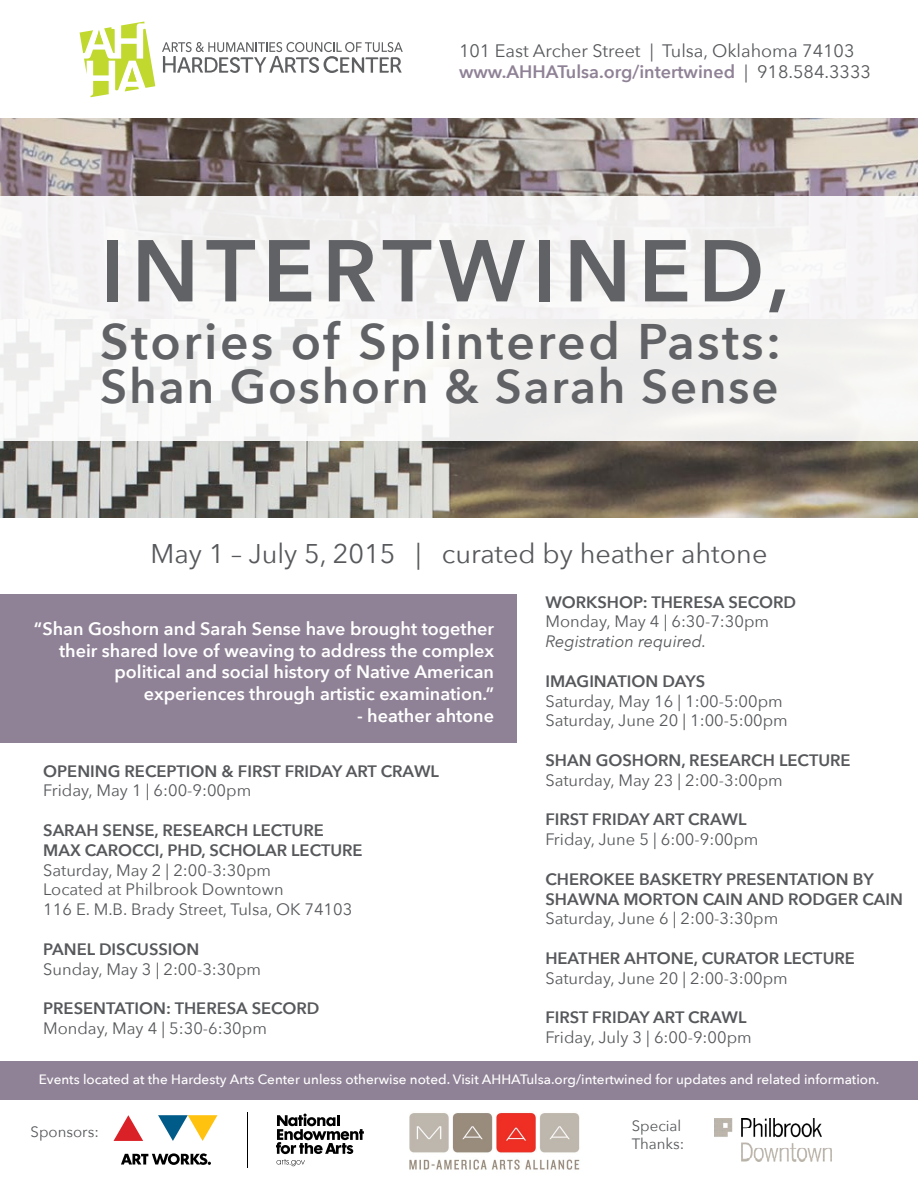
<style>
.page{position:relative;width:918px;height:1188px;background:#fff}
.page>*{position:absolute;margin:0;border:0;box-sizing:border-box;transform-origin:0 0}
.t1{font:600 86.7px "Avenir Next";letter-spacing:.08em;color:#606265}
.t2{font:600 49.8px "Avenir Next";letter-spacing:.05em;color:#606265}
.t3{font:600 47.25px "Avenir Next";letter-spacing:.04em;color:#606265}
.t4{font:27px "Avenir Next";color:#56585b}
.t5{font:600 18px/21.6px "Avenir Next";color:#fff;text-align:right}
.t6{font:18px/21.6px "Avenir Next";color:#56585b}
.t7{font:16.5px/19.8px "Avenir Next";color:#56585b}
.t8{font:600 16.5px/19.8px "Avenir Next";color:#56585b}
.t9{font:italic 16.5px "Avenir Next";color:#56585b}
.t10{font:15px/18px "Avenir Next";color:#56585b}
.t11{font:500 13.5px "Avenir Next";color:#fff}
.s1{font-weight:600;color:#8f8296}
</style>
<div class="page">
<svg style="left:80px;top:22px;width:75px;height:75px"></svg>
<svg style="left:162px;top:42px;width:241px;height:31px"></svg>
<img style="left:409px;top:1113px;width:171px;height:57px">
<hr style="left:247px;top:1112px;width:1px;height:55px;background:#000">
<svg style="left:114px;top:1115px;width:29px;height:26px"></svg>
<svg style="left:158px;top:1115px;width:59px;height:26px"></svg>
<svg style="left:121px;top:1153px;width:90px;height:12px"></svg>
<svg style="left:276px;top:1114px;width:88px;height:52px"></svg>
<div style="left:0;top:1062px;width:918px;height:38px;background:#8f8296"></div>
<img style="left:715px;top:1118px;width:117px;height:43px">
<img style="left:0;top:119px;width:918px;height:398px">
<div style="left:0;top:196px;width:918px;height:244px;background:#f4f3f3"></div>
<div style="left:0;top:594px;width:517px;height:148px;background:#8f8296"></div>
<p class="t6" style="left:459px;top:39px;width:413px">101 East Archer Street | Tulsa, Oklahoma 74103 <span class="s1">www.AHHATulsa.org/intertwined</span> | 918.584.3333</p>
<h1 class="t1" style="left:100px;top:197px;width:691px">INTERTWINED,</h1>
<h2 class="t2" style="left:100px;top:299px;width:682px">Stories of Splintered Pasts:</h2>
<h3 class="t3" style="left:100px;top:346px;width:680px">Shan Goshorn &amp; Sarah Sense</h3>
<h3 class="t4" style="left:151px;top:530px;width:618px">May 1 – July 5, 2015 | curated by heather ahtone</h3>
<p class="t5" style="left:34px;top:618px;width:462px">“Shan Goshorn and Sarah Sense have brought together their shared love of weaving to address the complex political and social history of Native American experiences through artistic examination.”</p>
<p class="t5" style="left:357px;top:704px;width:139px">- heather ahtone</p>
<p class="t8" style="left:43px;top:761px;width:397px">OPENING RECEPTION &amp; FIRST FRIDAY ART CRAWL</p>
<p class="t7" style="left:43px;top:780px;width:210px">Friday, May 1 | 6:00-9:00pm</p>
<p class="t8" style="left:43px;top:820px;width:321px">SARAH SENSE, RESEARCH LECTURE<br>MAX CAROCCI, PHD, SCHOLAR LECTURE</p>
<p class="t7" style="left:43px;top:859px;width:311px">Saturday, May 2 | 2:00-3:30pm<br>Located at Philbrook Downtown<br>116 E. M.B. Brady Street, Tulsa, OK 74103</p>
<p class="t8" style="left:43px;top:939px;width:158px">PANEL DISCUSSION</p>
<p class="t7" style="left:43px;top:958px;width:219px">Sunday, May 3 | 2:00-3:30pm</p>
<p class="t8" style="left:43px;top:998px;width:278px">PRESENTATION: THERESA SECORD</p>
<p class="t7" style="left:43px;top:1018px;width:225px">Monday, May 4 | 5:30-6:30pm</p>
<p class="t8" style="left:545px;top:592px;width:252px">WORKSHOP: THERESA SECORD</p>
<p class="t7" style="left:545px;top:611px;width:225px">Monday, May 4 | 6:30-7:30pm</p>
<p class="t9" style="left:545px;top:628px;width:162px">Registration required.</p>
<p class="t8" style="left:545px;top:671px;width:161px">IMAGINATION DAYS</p>
<p class="t7" style="left:545px;top:690px;width:244px">Saturday, May 16 | 1:00-5:00pm<br>Saturday, June 20 | 1:00-5:00pm</p>
<p class="t8" style="left:545px;top:750px;width:307px">SHAN GOSHORN, RESEARCH LECTURE</p>
<p class="t7" style="left:545px;top:769px;width:239px">Saturday, May 23 | 2:00-3:00pm</p>
<p class="t8" style="left:545px;top:809px;width:203px">FIRST FRIDAY ART CRAWL</p>
<p class="t7" style="left:545px;top:829px;width:215px">Friday, June 5 | 6:00-9:00pm</p>
<p class="t8" style="left:545px;top:869px;width:359px">CHEROKEE BASKETRY PRESENTATION BY<br>SHAWNA MORTON CAIN AND RODGER CAIN</p>
<p class="t7" style="left:545px;top:908px;width:234px">Saturday, June 6 | 2:00-3:30pm</p>
<p class="t8" style="left:545px;top:948px;width:311px">HEATHER AHTONE, CURATOR LECTURE</p>
<p class="t7" style="left:545px;top:967px;width:244px">Saturday, June 20 | 2:00-3:00pm</p>
<p class="t8" style="left:545px;top:1007px;width:203px">FIRST FRIDAY ART CRAWL</p>
<p class="t7" style="left:545px;top:1027px;width:208px">Friday, July 3 | 6:00-9:00pm</p>
<p class="t11" style="left:39px;top:1068px;width:842px">Events located at the Hardesty Arts Center unless otherwise noted. Visit AHHATulsa.org/intertwined for updates and related information.</p>
<p class="t10" style="left:31px;top:1122px;width:70px">Sponsors:</p>
<p class="t10" style="left:632px;top:1116px;width:54px">Special<br>Thanks:</p>
</div>
